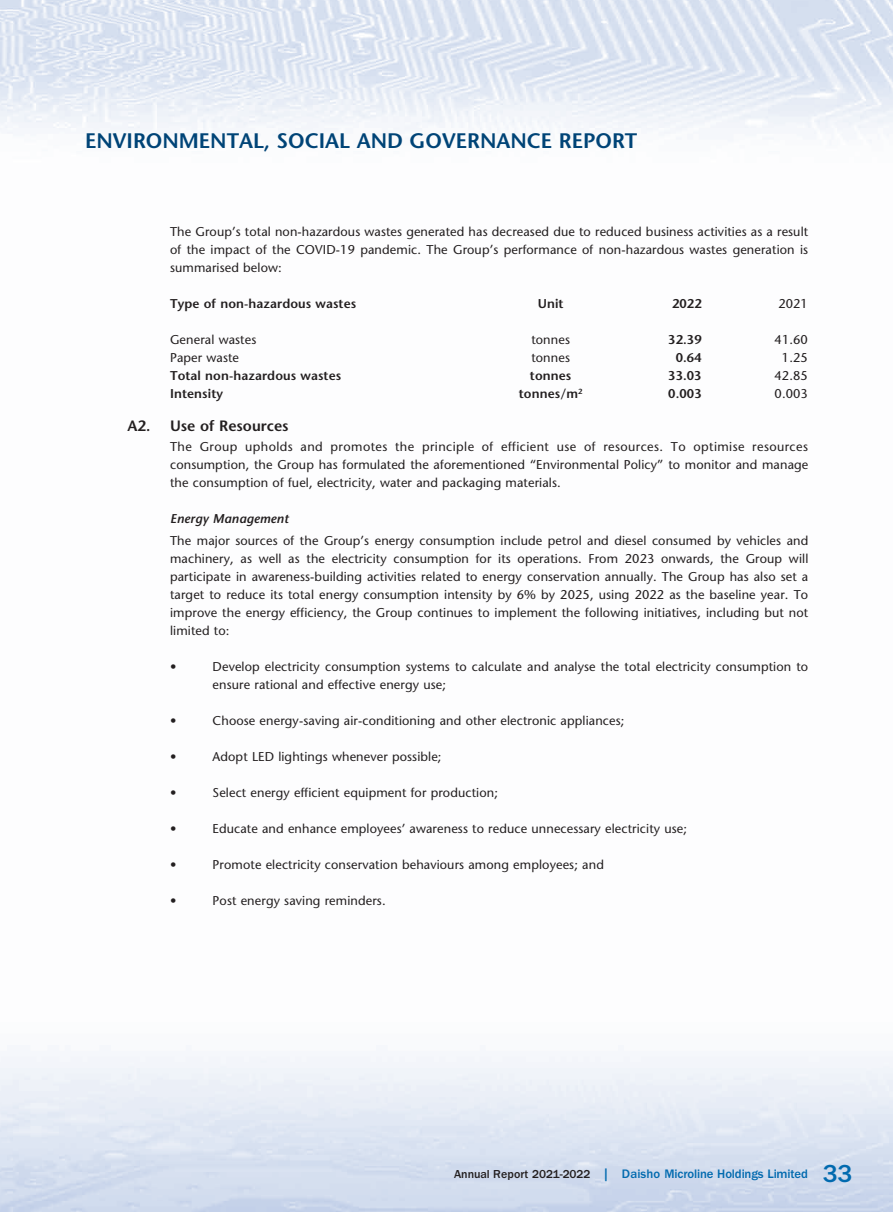
<style>
.page{position:relative;width:893px;height:1212px;background:#fff}
.page>*{position:absolute;margin:0;border:0;box-sizing:border-box;transform-origin:0 0}
.t1{font:600 21px "Stone Sans Std";color:#047}
.t2{font:600 15px "Stone Sans Std";color:#231f20}
.t3{font:500 12.75px/18px "Stone Sans Std";letter-spacing:.01em;color:#231f20;text-align:justify}
.t4{font:600 12.75px "Stone Sans Std";letter-spacing:.01em;color:#231f20}
.t5{font:500 12.75px "ITC Franklin Gothic Std";letter-spacing:-.01em;color:#016aaf}
.t6{font:italic 600 12.75px "Stone Sans Std";letter-spacing:.01em;color:#231f20}
.s1{font-size:12px;color:#231f20}
.s2{font-size:25.5px}
</style>
<div class="page">
<img style="left:0;top:0;width:893px;height:1212px">
<h1 class="t1" style="left:85px;top:128px;width:554px">ENVIRONMENTAL, SOCIAL AND GOVERNANCE REPORT</h1>
<p class="t3" style="left:170px;top:222px;width:640px">The Group’s total non-hazardous wastes generated has decreased due to reduced business activities as a result of the impact of the COVID-19 pandemic. The Group’s performance of non-hazardous wastes generation is summarised below:</p>
<p class="t4" style="left:170px;top:296px;width:188px">Type of non-hazardous wastes</p>
<p class="t4" style="left:538px;top:296px;width:27px">Unit</p>
<p class="t4" style="left:672px;top:296px;width:31px">2022</p>
<p class="t3" style="left:778px;top:294px;width:31px">2021</p>
<p class="t3" style="left:170px;top:330px;width:88px">General wastes</p>
<p class="t3" style="left:531px;top:330px;width:40px">tonnes</p>
<p class="t4" style="left:668px;top:332px;width:35px">32.39</p>
<p class="t3" style="left:774px;top:330px;width:35px">41.60</p>
<p class="t3" style="left:170px;top:349px;width:71px">Paper waste</p>
<p class="t3" style="left:531px;top:349px;width:40px">tonnes</p>
<p class="t4" style="left:676px;top:350px;width:27px">0.64</p>
<p class="t3" style="left:782px;top:349px;width:27px">1.25</p>
<p class="t4" style="left:170px;top:368px;width:173px">Total non-hazardous wastes</p>
<p class="t4" style="left:530px;top:368px;width:43px">tonnes</p>
<p class="t4" style="left:668px;top:368px;width:35px">33.03</p>
<p class="t3" style="left:774px;top:367px;width:35px">42.85</p>
<p class="t4" style="left:170px;top:386px;width:54px">Intensity</p>
<p class="t4" style="left:519px;top:386px;width:65px">tonnes/m<sup>2</sup></p>
<p class="t4" style="left:668px;top:386px;width:35px">0.003</p>
<p class="t3" style="left:774px;top:384px;width:35px">0.003</p>
<p class="t2" style="left:128px;top:416px;width:163px">A2. Use of Resources</p>
<p class="t3" style="left:170px;top:437px;width:640px">The Group upholds and promotes the principle of efficient use of resources. To optimise resources consumption, the Group has formulated the aforementioned “Environmental Policy” to monitor and manage the consumption of fuel, electricity, water and packaging materials.</p>
<p class="t6" style="left:170px;top:511px;width:120px">Energy Management</p>
<p class="t3" style="left:170px;top:532px;width:640px">The major sources of the Group’s energy consumption include petrol and diesel consumed by vehicles and machinery, as well as the electricity consumption for its operations. From 2023 onwards, the Group will participate in awareness-building activities related to energy conservation annually. The Group has also set a target to reduce its total energy consumption intensity by 6% by 2025, using 2022 as the baseline year. To improve the energy efficiency, the Group continues to implement the following initiatives, including but not limited to:</p>
<p class="t3" style="left:170px;top:658px;width:8px">•</p>
<p class="t3" style="left:213px;top:658px;width:597px">Develop electricity consumption systems to calculate and analyse the total electricity consumption to ensure rational and effective energy use;</p>
<p class="t3" style="left:170px;top:712px;width:8px">•</p>
<p class="t3" style="left:213px;top:712px;width:413px">Choose energy-saving air-conditioning and other electronic appliances;</p>
<p class="t3" style="left:170px;top:748px;width:8px">•</p>
<p class="t3" style="left:213px;top:748px;width:230px">Adopt LED lightings whenever possible;</p>
<p class="t3" style="left:170px;top:784px;width:8px">•</p>
<p class="t3" style="left:213px;top:784px;width:287px">Select energy efficient equipment for production;</p>
<p class="t3" style="left:170px;top:820px;width:8px">•</p>
<p class="t3" style="left:213px;top:820px;width:476px">Educate and enhance employees’ awareness to reduce unnecessary electricity use;</p>
<p class="t3" style="left:170px;top:856px;width:8px">•</p>
<p class="t3" style="left:213px;top:856px;width:393px">Promote electricity conservation behaviours among employees; and</p>
<p class="t3" style="left:170px;top:892px;width:8px">•</p>
<p class="t3" style="left:213px;top:892px;width:175px">Post energy saving reminders.</p>
<p class="t5" style="left:454px;top:1167px;width:400px"><span class="s1">Annual Report 2021-2022</span> | Daisho Microline Holdings Limited <span class="s2">33</span></p>
</div>
